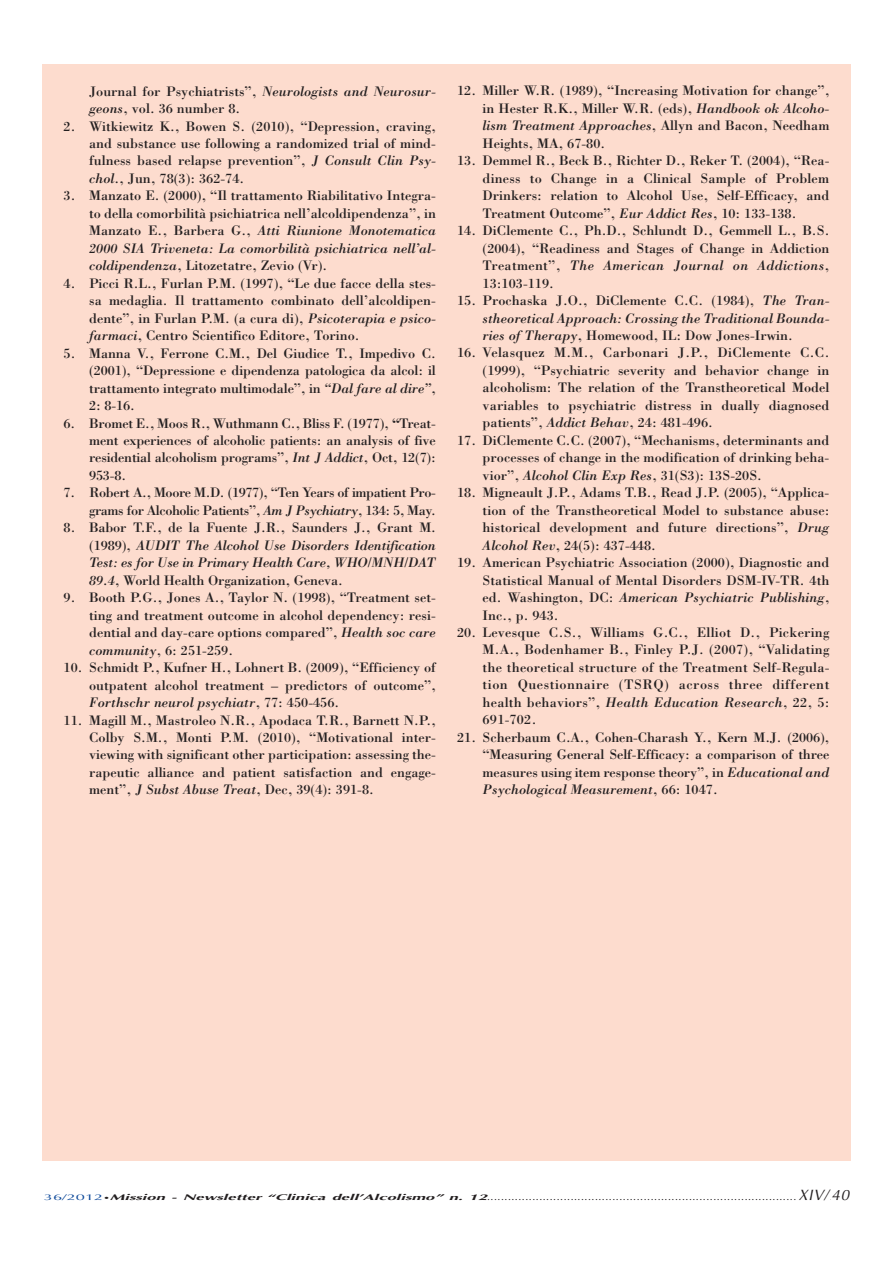
<style>
.page{position:relative;width:893px;height:1263px;background:#fff}
.page>*{position:absolute;margin:0;border:0;box-sizing:border-box;transform-origin:0 0}
.t1{font:italic 15px "Optima";color:#231f20}
.t2{font:14.25px/17.4px "Bodoni";color:#231f20;text-align:justify}
.t3{font:italic 14.25px/17.4px "Bodoni";letter-spacing:-.01em;color:#231f20;text-align:justify}
.t4{font:14.25px/17.4px "Bodoni";letter-spacing:-.03em;color:#231f20;text-align:right}
.t5{font:10.5px "Optima";color:#231f20}
.s1{font-style:italic}
.s2{font-weight:700}
.s3{font-style:normal}
.s4{font-size:8.25px;color:#0d499a}
.s5{font-size:6.3px}
.s6{font-weight:700;font-style:italic;font-size:8.25px}
</style>
<div class="page">
<div style="left:42px;top:65px;width:808px;height:1096px;background:#fddcce"></div>
<p class="t2" style="left:89px;top:84px;width:348px">Journal for Psychiatrists”, <span class="s1">Neurologists and Neurosur&shy;geons</span>, vol. 36 number 8.</p>
<p class="t2" style="left:89px;top:119px;width:348px;text-indent:-26px">2. Witkiewitz K., Bowen S. (2010), “Depression, craving, and substance use following a randomized trial of mind&shy;fulness based relapse prevention”, <span class="s1">J Consult Clin Psy&shy;chol</span>., Jun, 78(3): 362-74.</p>
<p class="t2" style="left:89px;top:189px;width:348px;text-indent:-26px">3. Manzato E. (2000), “Il trattamento Riabilitativo Integra&shy;to della comorbilità psichiatrica nell’alcoldipendenza”, in Manzato E., Barbera G., <span class="s1">Atti Riunione Monotematica 2000 SIA Triveneta: La comorbilità psichiatrica nell’al&shy;coldipendenza</span>, Litozetatre, Zevio (Vr).</p>
<p class="t2" style="left:89px;top:276px;width:348px;text-indent:-26px">4. Picci R.L., Furlan P.M. (1997), “Le due facce della stes&shy;sa medaglia. Il trattamento combinato dell’alcoldipen&shy;dente”, in Furlan P.M. (a cura di), <span class="s1">Psicoterapia e psico&shy;farmaci</span>, Centro Scientifico Editore, Torino.</p>
<p class="t2" style="left:89px;top:346px;width:348px;text-indent:-26px">5. Manna V., Ferrone C.M., Del Giudice T., Impedivo C. (2001), “Depressione e dipendenza patologica da alcol: il trattamento integrato multimodale”, in <span class="s1">“Dal fare al dire”</span>, 2: 8-16.</p>
<p class="t2" style="left:89px;top:416px;width:348px;text-indent:-26px">6. Bromet E., Moos R., Wuthmann C., Bliss F. (1977), <span class="s2">“</span>Treat&shy;ment experiences of alcoholic patients: an analysis of five residential alcoholism programs”, <span class="s1">Int J Addict</span>, Oct, 12(7):<br>953-8.</p>
<p class="t4" style="left:64px;top:486px;width:374px">7. Robert A., Moore M.D. (1977), “Ten Years of impatient Pro&shy;grams for Alcoholic Patients”, <span class="s1">Am J Psychiatry</span>, 134: 5, May.</p>
<p class="t3" style="left:89px;top:520px;width:348px;text-indent:-26px"><span class="s3">8. Babor T.F., de la Fuente J.R., Saunders J., Grant M. (1989),</span> AUDIT The Alcohol Use Disorders Identification Test: es for Use in Primary Health Care, WHO/MNH/DAT 89.4<span class="s3">, World Health Organization, Geneva.</span></p>
<p class="t2" style="left:89px;top:590px;width:348px;text-indent:-26px">9. Booth P.G., Jones A., Taylor N. (1998), “Treatment set&shy;ting and treatment outcome in alcohol dependency: resi&shy;dential and day-care options compared”, <span class="s1">Health soc care community</span>, 6: 251-259.</p>
<p class="t2" style="left:89px;top:660px;width:348px;text-indent:-26px">10. Schmidt P., Kufner H., Lohnert B. (2009), “Efficiency of outpatent alcohol treatment – predictors of outcome”, <span class="s1">Forthschr neurol psychiatr</span>, 77: 450-456.</p>
<p class="t2" style="left:89px;top:713px;width:348px;text-indent:-26px">11. Magill M., Mastroleo N.R., Apodaca T.R., Barnett N.P., Colby S.M., Monti P.M. (2010), “Motivational inter&shy;viewing with significant other participation: assessing the&shy;rapeutic alliance and patient satisfaction and engage&shy;ment”, <span class="s1">J Subst Abuse Treat</span>, Dec, 39(4): 391-8.</p>
<p class="t2" style="left:482px;top:84px;width:348px;text-indent:-26px">12. Miller W.R. (1989), “Increasing Motivation for change”, in Hester R.K., Miller W.R. (eds), <span class="s1">Handbook ok Alcoho&shy;lism Treatment Approaches</span>, Allyn and Bacon, Needham Heights, MA, 67-80.</p>
<p class="t2" style="left:482px;top:153px;width:348px;text-indent:-26px">13. Demmel R., Beck B., Richter D., Reker T. (2004), “Rea&shy;diness to Change in a Clinical Sample of Problem Drinkers: relation to Alcohol Use, Self-Efficacy, and Treatment Outcome”, <span class="s1">Eur Addict Res</span>, 10: 133-138.</p>
<p class="t2" style="left:482px;top:223px;width:348px;text-indent:-26px">14. DiClemente C., Ph.D., Schlundt D., Gemmell L., B.S. (2004), “Readiness and Stages of Change in Addiction Treatment”, <span class="s1">The American Journal on Addictions</span>, 13:103-119.</p>
<p class="t3" style="left:482px;top:293px;width:348px;text-indent:-26px"><span class="s3">15. Prochaska J.O., DiClemente C.C. (1984),</span> The Tran&shy;stheoretical Approach: Crossing the Traditional Bounda&shy;ries of Therapy<span class="s3">, Homewood, IL: Dow Jones-Irwin.</span></p>
<p class="t2" style="left:482px;top:346px;width:348px;text-indent:-26px">16. Velasquez M.M., Carbonari J.P., DiClemente C.C. (1999), “Psychiatric severity and behavior change in alcoholism: The relation of the Transtheoretical Model variables to psychiatric distress in dually diagnosed patients”, <span class="s1">Addict Behav</span>, 24: 481-496.</p>
<p class="t2" style="left:482px;top:433px;width:348px;text-indent:-26px">17. DiClemente C.C. (2007), “Mechanisms, determinants and processes of change in the modification of drinking beha&shy;vior”, <span class="s1">Alcohol Clin Exp Res</span>, 31(S3): 13S-20S.</p>
<p class="t2" style="left:482px;top:485px;width:348px;text-indent:-26px">18. Migneault J.P., Adams T.B., Read J.P. (2005), “Applica&shy;tion of the Transtheoretical Model to substance abuse: historical development and future directions”, <span class="s1">Drug Alcohol Rev</span>, 24(5): 437-448.</p>
<p class="t2" style="left:482px;top:555px;width:348px;text-indent:-26px">19. American Psychiatric Association (2000), Diagnostic and Statistical Manual of Mental Disorders DSM-IV-TR. 4th ed. Washington, DC: <span class="s1">American Psychiatric Publishing</span>, Inc., p. 943.</p>
<p class="t2" style="left:482px;top:625px;width:348px;text-indent:-26px">20. Levesque C.S., Williams G.C., Elliot D., Pickering M.A., Bodenhamer B., Finley P.J. (2007), “Validating the theoretical structure of the Treatment Self-Regula&shy;tion Questionnaire (TSRQ) across three different health behaviors”, <span class="s1">Health Education Research</span>, 22, 5:<br>691-702.</p>
<p class="t2" style="left:482px;top:730px;width:348px;text-indent:-26px">21. Scherbaum C.A., Cohen-Charash Y., Kern M.J. (2006), “Measuring General Self-Efficacy: a comparison of three measures using item response theory”, in <span class="s1">Educational and Psychological Measurement</span>, 66: 1047.</p>
<p class="t1" style="left:798px;top:1189px;width:55px">XIV/ 40</p>
<p class="t5" style="left:44px;top:1192px;width:788px"><span class="s4">36/2012</span><span class="s5">•</span><span class="s6">Mission - Newsletter “Clinica dell’Alcolismo” n. 12</span>...................................................................................................</p>
</div>
